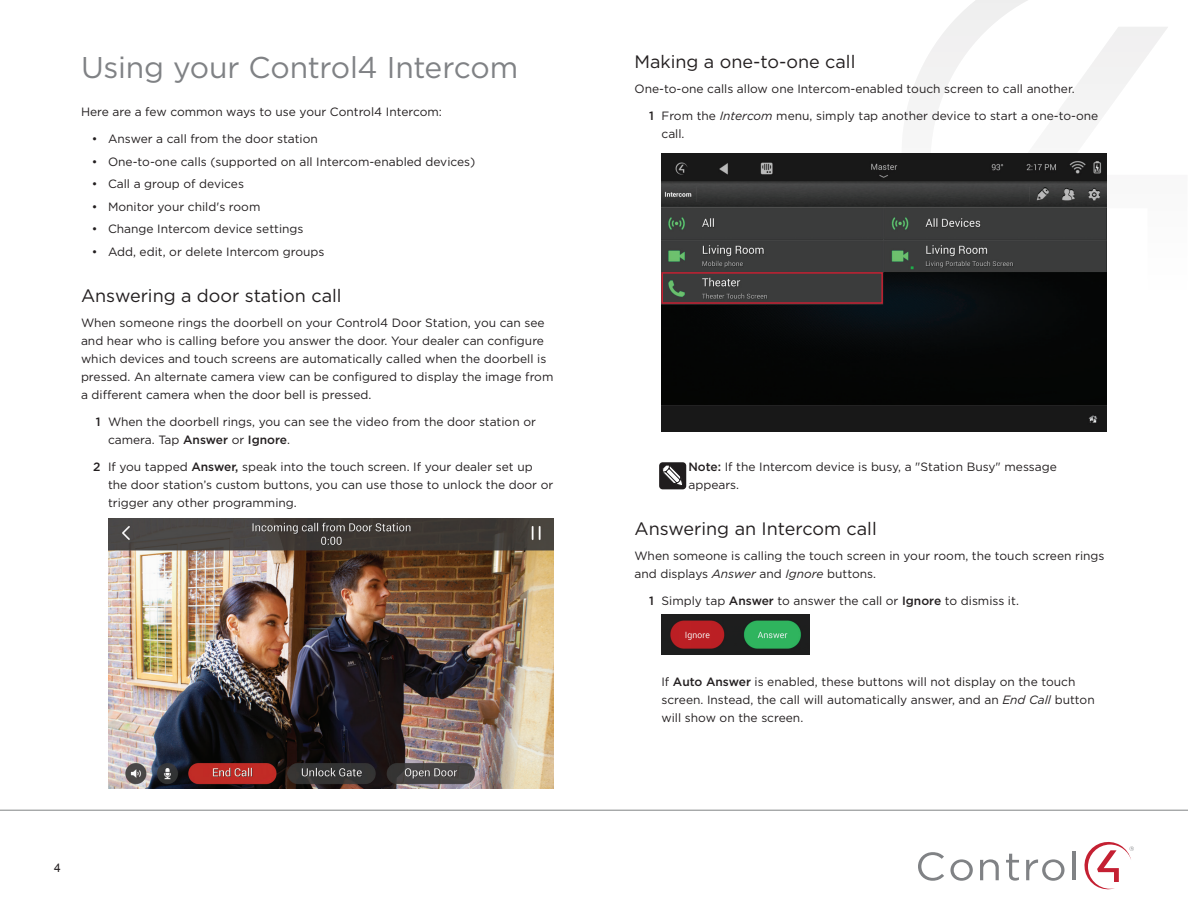
<style>
.page{position:relative;width:1188px;height:918px;background:#fff}
.page>*{position:absolute;margin:0;border:0;box-sizing:border-box;transform-origin:0 0}
.t1{font:30px "Gotham";letter-spacing:-.01em;color:#808285}
.t2{font:18px "Gotham";color:#231f20}
.t3{font:12px/18px "Gotham";color:#231f20}
.t4{font:12px "Arial";color:#231f20}
.s1{font-weight:500}
.s2{font-style:italic}
</style>
<div class="page">
<svg style="left:898px;top:0;width:270px;height:154px"></svg>
<svg style="left:918px;top:852px;width:26px;height:29px"></svg>
<svg style="left:950px;top:859px;width:23px;height:22px"></svg>
<svg style="left:980px;top:859px;width:19px;height:21px"></svg>
<svg style="left:1006px;top:854px;width:13px;height:27px"></svg>
<svg style="left:1026px;top:859px;width:39px;height:22px"></svg>
<hr style="left:1072px;top:851px;width:3px;height:29px;background:#808285">
<svg style="left:1084px;top:842px;width:50px;height:47px"></svg>
<hr style="left:0;top:810px;width:1188px;height:1px;background:#808385">
<img style="left:662px;top:154px;width:445px;height:278px">
<div style="left:659px;top:462px;width:27px;height:27px;background:#201d1e;border-radius:4px"></div>
<svg style="left:662px;top:465px;width:20px;height:21px"></svg>
<img style="left:662px;top:614px;width:148px;height:41px">
<img style="left:108px;top:518px;width:446px;height:270px">
<div style="left:662px;top:272px;width:221px;height:32px;border:2px solid #c42032"></div>
<h1 class="t1" style="left:81px;top:48px;width:439px">Using your Control4 Intercom</h1>
<p class="t3" style="left:81px;top:103px;width:363px">Here are a few common ways to use your Control4 Intercom:</p>
<p class="t3" style="left:92px;top:130px;width:228px">• Answer a call from the door station</p>
<p class="t3" style="left:92px;top:152px;width:385px">• One-to-one calls (supported on all Intercom-enabled devices)</p>
<p class="t3" style="left:92px;top:175px;width:154px">• Call a group of devices</p>
<p class="t3" style="left:92px;top:197px;width:170px">• Monitor your child's room</p>
<p class="t3" style="left:92px;top:220px;width:213px">• Change Intercom device settings</p>
<p class="t3" style="left:92px;top:242px;width:234px">• Add, edit, or delete Intercom groups</p>
<h2 class="t2" style="left:81px;top:284px;width:262px">Answering a door station call</h2>
<p class="t3" style="left:81px;top:313px;width:474px">When someone rings the doorbell on your Control4 Door Station, you can see and hear who is calling before you answer the door. Your dealer can configure which devices and touch screens are automatically called when the doorbell is pressed. An alternate camera view can be configured to display the image from a different camera when the door bell is pressed.</p>
<p class="t3" style="left:108px;top:412px;width:430px;text-indent:-12px"><span class="s1">1</span> When the doorbell rings, you can see the video from the door station or camera. Tap <span class="s1">Answer</span> or <span class="s1">Ignore</span>.</p>
<p class="t3" style="left:108px;top:457px;width:447px;text-indent:-15px"><span class="s1">2</span> If you tapped <span class="s1">Answer,</span> speak into the touch screen. If your dealer set up the door station’s custom buttons, you can use those to unlock the door or trigger any other programming.</p>
<p class="t4" style="left:54px;top:860px;width:8px">4</p>
<h2 class="t2" style="left:634px;top:51px;width:222px">Making a one-to-one call</h2>
<p class="t3" style="left:634px;top:80px;width:440px">One-to-one calls allow one Intercom-enabled touch screen to call another.</p>
<p class="t3" style="left:662px;top:107px;width:438px;text-indent:-12px"><span class="s1">1</span> From the <span class="s2">Intercom</span> menu, simply tap another device to start a one-to-one call.</p>
<p class="t3" style="left:689px;top:458px;width:370px"><span class="s1">Note:</span> If the Intercom device is busy, a "Station Busy" message appears.</p>
<h2 class="t2" style="left:634px;top:517px;width:244px">Answering an Intercom call</h2>
<p class="t3" style="left:634px;top:547px;width:472px">When someone is calling the touch screen in your room, the touch screen rings and displays <span class="s2">Answer</span> and <span class="s2">Ignore</span> buttons.</p>
<p class="t3" style="left:649px;top:592px;width:369px"><span class="s1">1</span> Simply tap <span class="s1">Answer</span> to answer the call or <span class="s1">Ignore</span> to dismiss it.</p>
<p class="t3" style="left:662px;top:673px;width:435px">If <span class="s1">Auto Answer</span> is enabled, these buttons will not display on the touch screen. Instead, the call will automatically answer, and an <span class="s2">End Call</span> button will show on the screen.</p>
</div>
